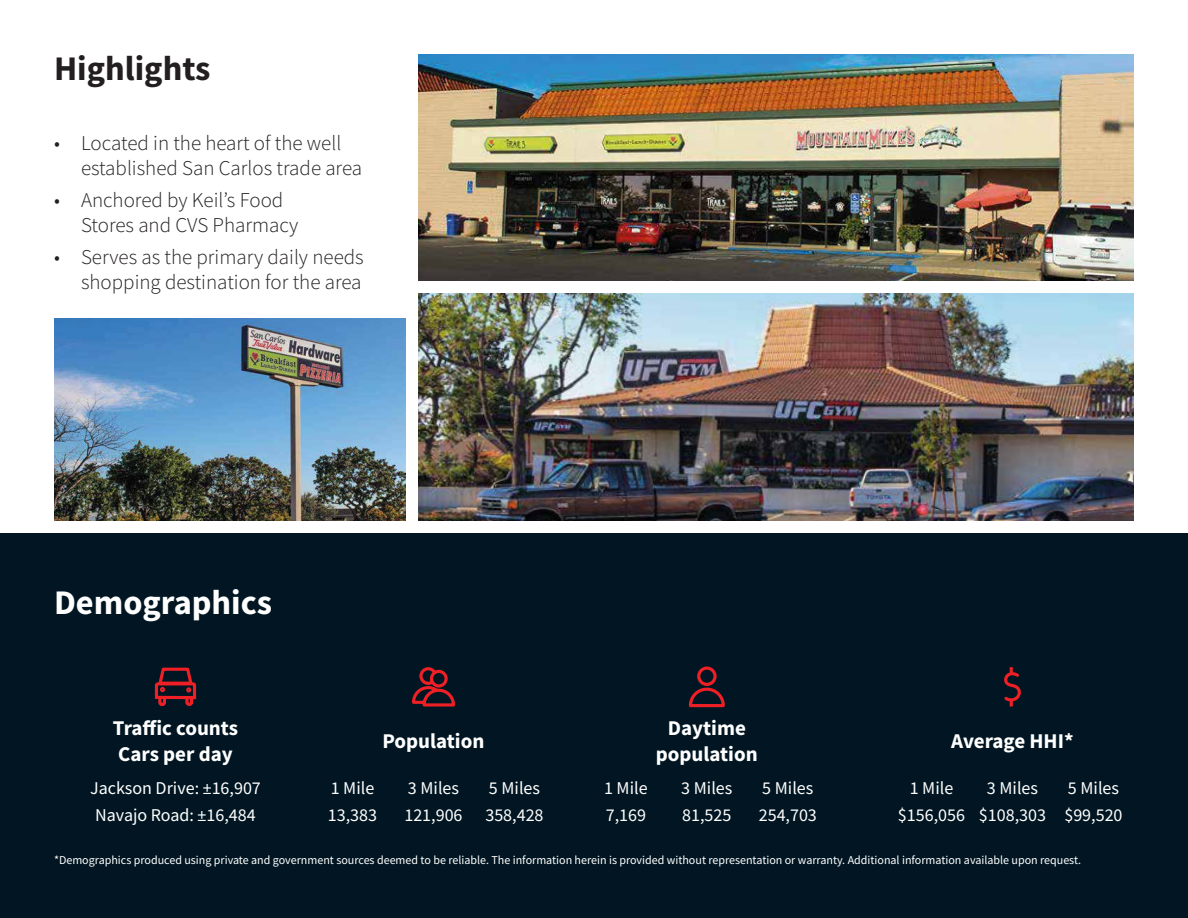
<style>
.page{position:relative;width:1188px;height:918px;background:#fff}
.page>*{position:absolute;margin:0;border:0;box-sizing:border-box;transform-origin:0 0}
.t1{font:700 34.5px "Source Sans Pro";color:#fff}
.t2{font:700 34.5px "Source Sans Pro";color:#231f20}
.t3{font:300 21px/25.2px "Source Sans Pro";color:#231f20}
.t4{font:700 21px/25.2px "Source Sans Pro";color:#fff;text-align:center}
.t5{font:18px "Source Sans Pro";color:#fff}
.t6{font:12px "Source Sans Pro";color:#fff}
</style>
<div class="page">
<div style="left:0;top:534px;width:1188px;height:384px;background:#011622"></div>
<img style="left:419px;top:54px;width:715px;height:226px">
<img style="left:419px;top:294px;width:715px;height:226px">
<img style="left:54px;top:319px;width:351px;height:201px">
<svg style="left:688px;top:666px;width:37px;height:42px"></svg>
<svg style="left:412px;top:667px;width:43px;height:40px"></svg>
<svg style="left:154px;top:667px;width:43px;height:39px"></svg>
<svg style="left:1004px;top:669px;width:17px;height:36px"></svg>
<p class="t2" style="left:54px;top:45px;width:158px">Highlights</p>
<p class="t3" style="left:81px;top:130px;width:283px;text-indent:-27px">• Located in the heart of the well established San Carlos trade area</p>
<p class="t3" style="left:81px;top:187px;width:219px;text-indent:-27px">• Anchored by Keil’s Food<br>Stores and CVS Pharmacy</p>
<p class="t3" style="left:54px;top:244px;width:311px;text-align:right">• Serves as the primary daily needs shopping destination for the area</p>
<p class="t1" style="left:54px;top:579px;width:220px">Demographics</p>
<p class="t4" style="left:113px;top:715px;width:127px">Traffic counts</p>
<p class="t4" style="left:118px;top:741px;width:116px">Cars per day</p>
<p class="t5" style="left:90px;top:777px;width:172px">Jackson Drive: ±16,907</p>
<p class="t5" style="left:95px;top:804px;width:162px">Navajo Road: ±16,484</p>
<p class="t4" style="left:383px;top:728px;width:103px">Population</p>
<p class="t5" style="left:331px;top:777px;width:45px">1 Mile</p>
<p class="t5" style="left:408px;top:777px;width:53px">3 Miles</p>
<p class="t5" style="left:489px;top:777px;width:53px">5 Miles</p>
<p class="t5" style="left:328px;top:804px;width:51px">13,383</p>
<p class="t5" style="left:404px;top:804px;width:60px">121,906</p>
<p class="t5" style="left:485px;top:804px;width:60px">358,428</p>
<p class="t4" style="left:656px;top:715px;width:103px">Daytime population</p>
<p class="t5" style="left:604px;top:777px;width:45px">1 Mile</p>
<p class="t5" style="left:681px;top:777px;width:53px">3 Miles</p>
<p class="t5" style="left:762px;top:777px;width:53px">5 Miles</p>
<p class="t5" style="left:606px;top:804px;width:42px">7,169</p>
<p class="t5" style="left:682px;top:804px;width:51px">81,525</p>
<p class="t5" style="left:759px;top:804px;width:60px">254,703</p>
<p class="t4" style="left:951px;top:728px;width:124px">Average HHI*</p>
<p class="t5" style="left:910px;top:777px;width:45px">1 Mile</p>
<p class="t5" style="left:987px;top:777px;width:53px">3 Miles</p>
<p class="t5" style="left:1068px;top:777px;width:53px">5 Miles</p>
<p class="t5" style="left:898px;top:804px;width:69px">$156,056</p>
<p class="t5" style="left:979px;top:804px;width:69px">$108,303</p>
<p class="t5" style="left:1064px;top:804px;width:60px">$99,520</p>
<p class="t6" style="left:54px;top:852px;width:1029px">*Demographics produced using private and government sources deemed to be reliable. The information herein is provided without representation or warranty. Additional information available upon request.</p>
</div>
